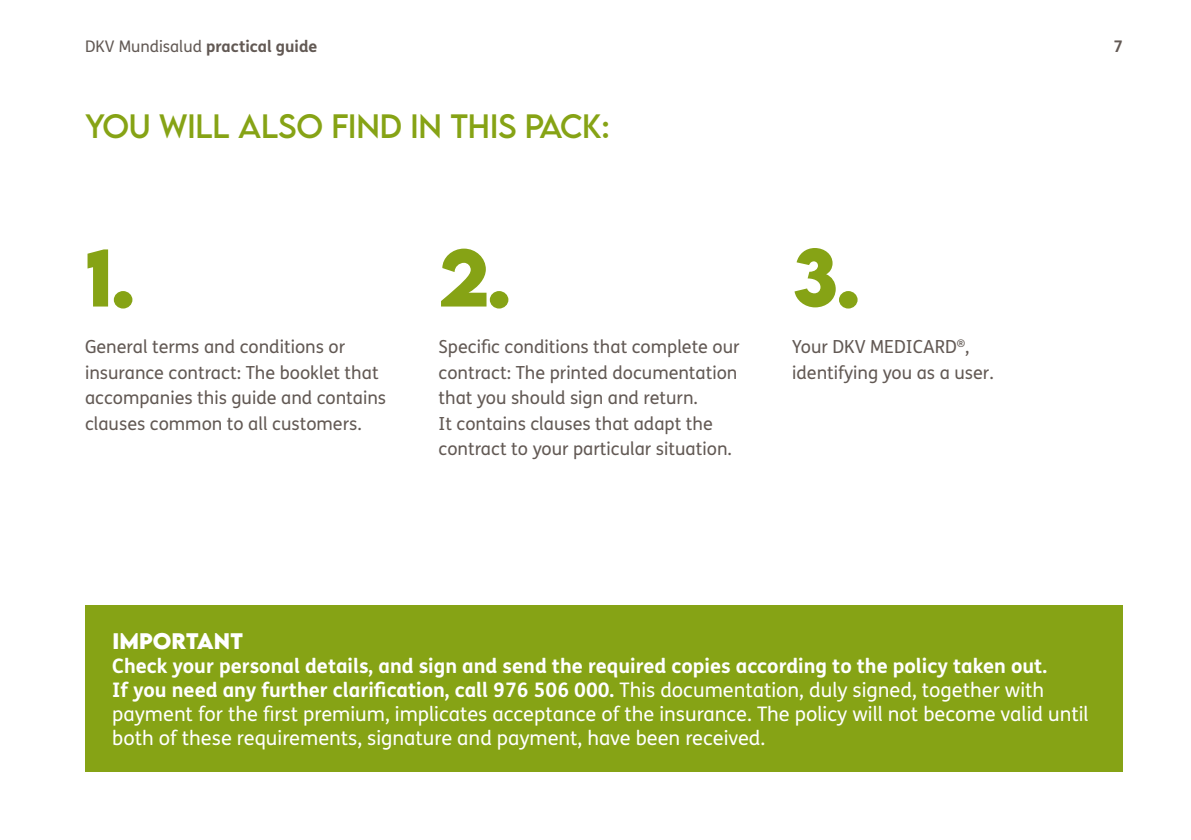
<style>
.page{position:relative;width:1191px;height:840px;background:#fff}
.page>*{position:absolute;margin:0;border:0;box-sizing:border-box;transform-origin:0 0}
.t1{font:700 72px "LEMONMILK Pro FTR";color:#86a315}
.t2{font:30px "LEMONMILK Pro FTR";letter-spacing:-.005em;color:#86a315}
.t3{font:20px/24px "FS Me";color:#fff}
.t4{font:700 20px "LEMONMILK Pro FTR";letter-spacing:.005em;color:#fff}
.t5{font:18px/25.6px "FS Me";color:#625954}
.t6{font:700 16px "FS Me";color:#625954}
.s1{font-weight:400}
.s2{font-weight:700}
</style>
<div class="page">
<div style="left:85px;top:605px;width:1038px;height:166px;background:#86a315"></div>
<p class="t6" style="left:85px;top:34px;width:234px"><span class="s1">DKV Mundisalud</span> practical guide</p>
<p class="t6" style="left:1113px;top:34px;width:11px">7</p>
<h2 class="t2" style="left:85px;top:107px;width:526px">YOU WILL ALSO FIND IN THIS PACK:</h2>
<h1 class="t1" style="left:85px;top:229px;width:53px">1.</h1>
<h1 class="t1" style="left:438px;top:229px;width:75px">2.</h1>
<h1 class="t1" style="left:792px;top:229px;width:71px">3.</h1>
<p class="t5" style="left:85px;top:333px;width:302px">General terms and conditions or insurance contract: The booklet that accompanies this guide and contains clauses common to all customers.</p>
<p class="t5" style="left:438px;top:333px;width:303px">Specific conditions that complete our contract: The printed documentation that you should sign and return.<br>It contains clauses that adapt the contract to your particular situation.</p>
<p class="t5" style="left:792px;top:333px;width:203px">Your DKV MEDICARD<sup>®</sup>, identifying you as a user.</p>
<p class="t4" style="left:112px;top:627px;width:132px">IMPORTANT</p>
<p class="t3" style="left:112px;top:653px;width:977px"><span class="s2">Check your personal details, and sign and send the required copies according to the policy taken out.<br>If you need any further clarification, call 976 506 000.</span> This documentation, duly signed, together with payment for the first premium, implicates acceptance of the insurance. The policy will not become valid until both of these requirements, signature and payment, have been received.</p>
</div>
